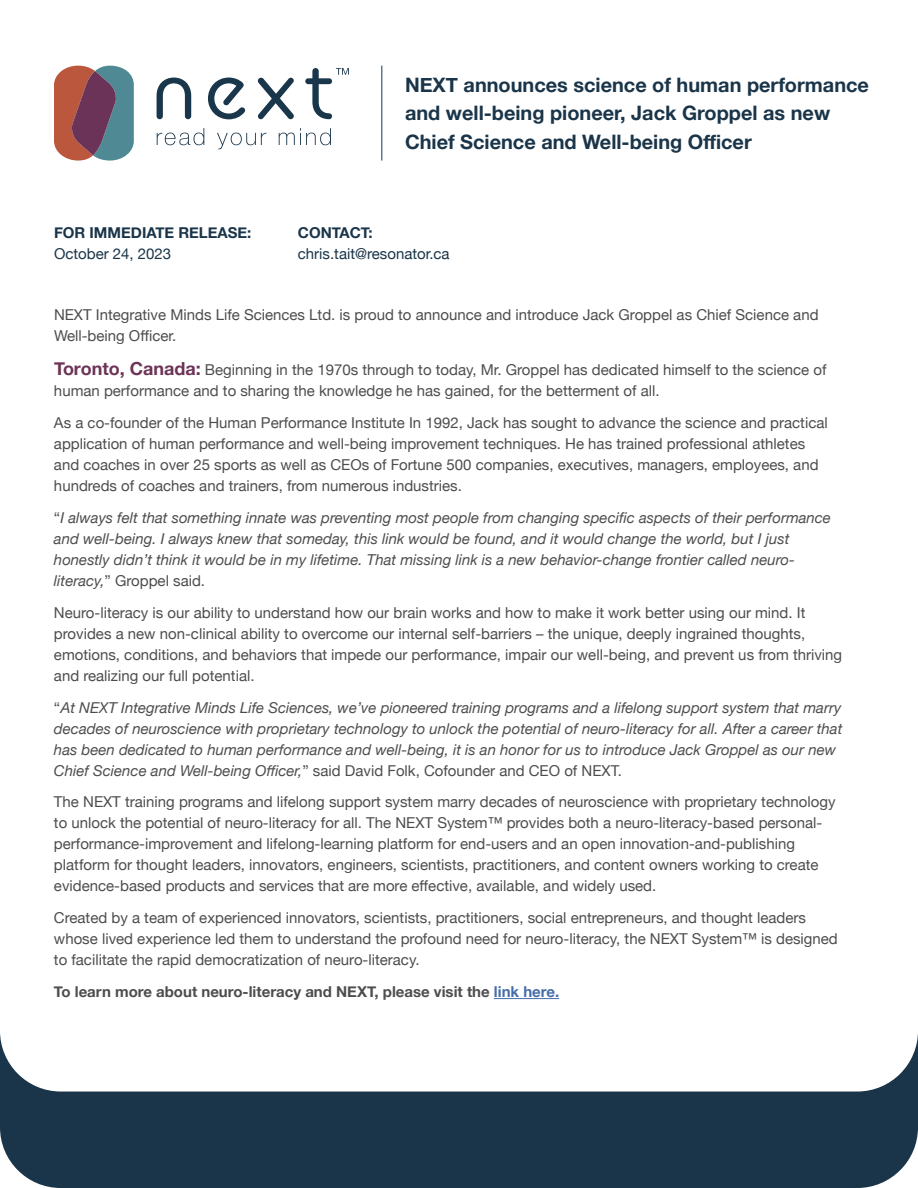
<style>
.page{position:relative;width:918px;height:1188px;background:#fff}
.page>*{position:absolute;margin:0;border:0;box-sizing:border-box;transform-origin:0 0}
.t1{font:700 19.95px/28.5px "Helvetica Neue";color:#1a3549}
.t2{font:15px/21px "Helvetica Neue";color:#4d4d4f}
.t3{font:italic 15px/21px "Helvetica Neue";color:#4d4d4f}
.t4{font:700 15px "Helvetica Neue";color:#4d4d4f}
.t5{font:15px "Helvetica Neue";color:#1a3549}
.t6{font:700 15px "Helvetica Neue";color:#1a3549}
.s1{font-weight:700;font-size:18px;color:#6c3456}
.s2{font-style:normal}
.s3{color:#456da9}
</style>
<div class="page">
<div style="left:0;top:1092px;width:918px;height:96px;background:#1a3549"></div>
<svg style="left:0;top:998px;width:918px;height:94px"></svg>
<hr style="left:494px;top:998px;width:65px;height:1px;background:#456da9">
<svg style="left:157px;top:78px;width:34px;height:41px"></svg>
<svg style="left:208px;top:78px;width:37px;height:41px"></svg>
<svg style="left:258px;top:78px;width:36px;height:41px"></svg>
<svg style="left:157px;top:128px;width:47px;height:17px"></svg>
<svg style="left:217px;top:133px;width:49px;height:16px"></svg>
<svg style="left:279px;top:128px;width:52px;height:17px"></svg>
<svg style="left:54px;top:66px;width:80px;height:95px;background:#86686e"></svg>
<svg style="left:305px;top:68px;width:44px;height:51px"></svg>
<hr style="left:381px;top:66px;width:1px;height:95px;background:#1a3549">
<p class="t6" style="left:54px;top:221px;width:199px">FOR IMMEDIATE RELEASE:</p>
<p class="t5" style="left:54px;top:243px;width:119px">October 24, 2023</p>
<h1 class="t1" style="left:405px;top:71px;width:466px">NEXT announces science of human performance and well-being pioneer, Jack Groppel as new<br>Chief Science and Well-being Officer</h1>
<p class="t6" style="left:298px;top:221px;width:76px">CONTACT:</p>
<p class="t5" style="left:298px;top:243px;width:153px">chris.tait@resonator.ca</p>
<p class="t2" style="left:54px;top:305px;width:766px">NEXT Integrative Minds Life Sciences Ltd. is proud to announce and introduce Jack Groppel as Chief Science and<br>Well-being Officer.</p>
<p class="t2" style="left:54px;top:361px;width:774px"><span class="s1">Toronto, Canada:</span> Beginning in the 1970s through to today, Mr. Groppel has dedicated himself to the science of human performance and to sharing the knowledge he has gained, for the betterment of all.</p>
<p class="t2" style="left:54px;top:413px;width:775px">As a co-founder of the Human Performance Institute In 1992, Jack has sought to advance the science and practical application of human performance and well-being improvement techniques. He has trained professional athletes and coaches in over 25 sports as well as CEOs of Fortune 500 companies, executives, managers, employees, and hundreds of coaches and trainers, from numerous industries.</p>
<p class="t3" style="left:54px;top:508px;width:779px"><span class="s2">“</span>I always felt that something innate was preventing most people from changing specific aspects of their performance and well-being. I always knew that someday, this link would be found, and it would change the world, but I just honestly didn’t think it would be in my lifetime. That missing link is a new behavior-change frontier called neuro&shy;literacy,<span class="s2">” Groppel said.</span></p>
<p class="t2" style="left:54px;top:603px;width:790px">Neuro-literacy is our ability to understand how our brain works and how to make it work better using our mind. It provides a new non-clinical ability to overcome our internal self-barriers – the unique, deeply ingrained thoughts, emotions, conditions, and behaviors that impede our performance, impair our well-being, and prevent us from thriving and realizing our full potential.</p>
<p class="t3" style="left:54px;top:698px;width:790px"><span class="s2">“</span>At NEXT Integrative Minds Life Sciences, we’ve pioneered training programs and a lifelong support system that marry decades of neuroscience with proprietary technology to unlock the potential of neuro-literacy for all. After a career that has been dedicated to human performance and well-being, it is an honor for us to introduce Jack Groppel as our new Chief Science and Well-being Officer,<span class="s2">” said David Folk, Cofounder and CEO of NEXT.</span></p>
<p class="t2" style="left:54px;top:793px;width:783px">The NEXT training programs and lifelong support system marry decades of neuroscience with proprietary technology to unlock the potential of neuro-literacy for all. The NEXT System™ provides both a neuro-literacy-based personal&shy;performance-improvement and lifelong-learning platform for end-users and an open innovation-and-publishing platform for thought leaders, innovators, engineers, scientists, practitioners, and content owners working to create evidence-based products and services that are more effective, available, and widely used.</p>
<p class="t2" style="left:54px;top:908px;width:785px">Created by a team of experienced innovators, scientists, practitioners, social entrepreneurs, and thought leaders whose lived experience led them to understand the profound need for neuro-literacy, the NEXT System™ is designed to facilitate the rapid democratization of neuro-literacy.</p>
<p class="t4" style="left:54px;top:980px;width:507px">To learn more about neuro-literacy and NEXT, please visit the <span class="s3">link here.</span></p>
</div>
